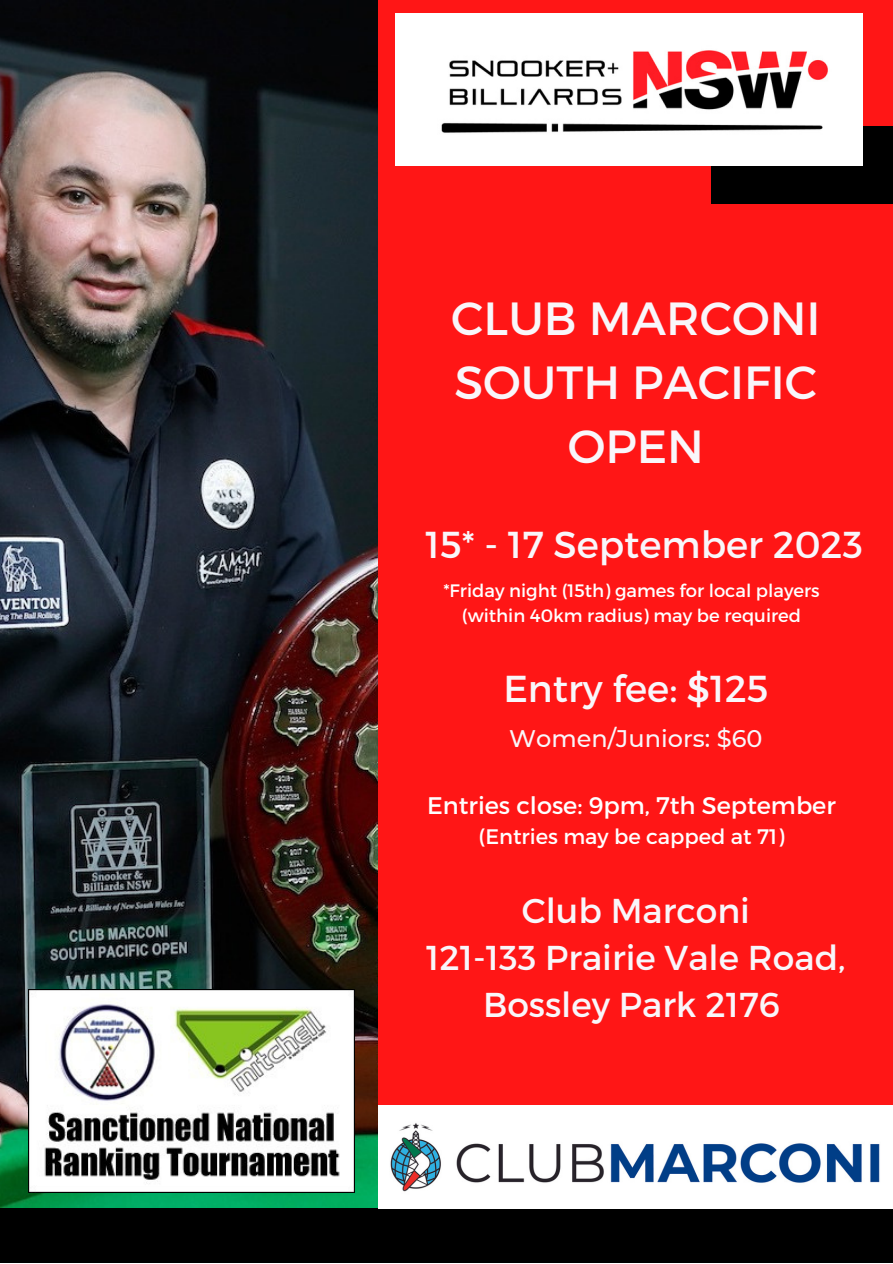
<style>
.page{position:relative;width:893px;height:1264px;background:#fff}
.page>*{position:absolute;margin:0;border:0;box-sizing:border-box;transform-origin:0 0}
.t1{font:46.5px/64.1px "Montserrat";color:#f9f6fa;text-align:center}
.t2{font:37.5px "Montserrat";color:#f9f6fa}
.t3{font:34.5px/47.2px "Montserrat";color:#f9f6fa;text-align:center}
.t4{font:24px "Montserrat";color:#fff}
.t5{font:500 24px "Montserrat";color:#f9f6fa}
.t6{font:21px "Montserrat";color:#fff}
.t7{font:18px/24.8px "Montserrat";color:#fff;text-align:center}
</style>
<div class="page">
<div style="left:0;top:0;width:892px;height:1262px;background:#ff1616"></div>
<img style="left:0;top:0;width:378px;height:1207px">
<div style="left:0;top:1208px;width:892px;height:54px;background:#000"></div>
<div style="left:711px;top:126px;width:181px;height:78px;background:#000"></div>
<img style="left:395px;top:13px;width:467px;height:152px">
<img style="left:28px;top:989px;width:326px;height:203px">
<img style="left:378px;top:1105px;width:514px;height:103px">
<p class="t1" style="left:451px;top:284px;width:371px">CLUB MARCONI<br>SOUTH PACIFIC<br>OPEN</p>
<p class="t2" style="left:425px;top:520px;width:439px">15* - 17 September 2023</p>
<p class="t7" style="left:443px;top:577px;width:378px">*Friday night (15th) games for local players (within 40km radius) may be required</p>
<p class="t2" style="left:503px;top:664px;width:266px">Entry fee: $125</p>
<p class="t5" style="left:509px;top:723px;width:255px">Women/Juniors: $60</p>
<p class="t4" style="left:427px;top:789px;width:410px">Entries close: 9pm, 7th September</p>
<p class="t6" style="left:478px;top:823px;width:307px">(Entries may be capped at 71)</p>
<p class="t3" style="left:521px;top:885px;width:230px">Club Marconi</p>
<p class="t3" style="left:426px;top:932px;width:421px">121-133 Prairie Vale Road,<br>Bossley Park 2176</p>
</div>
